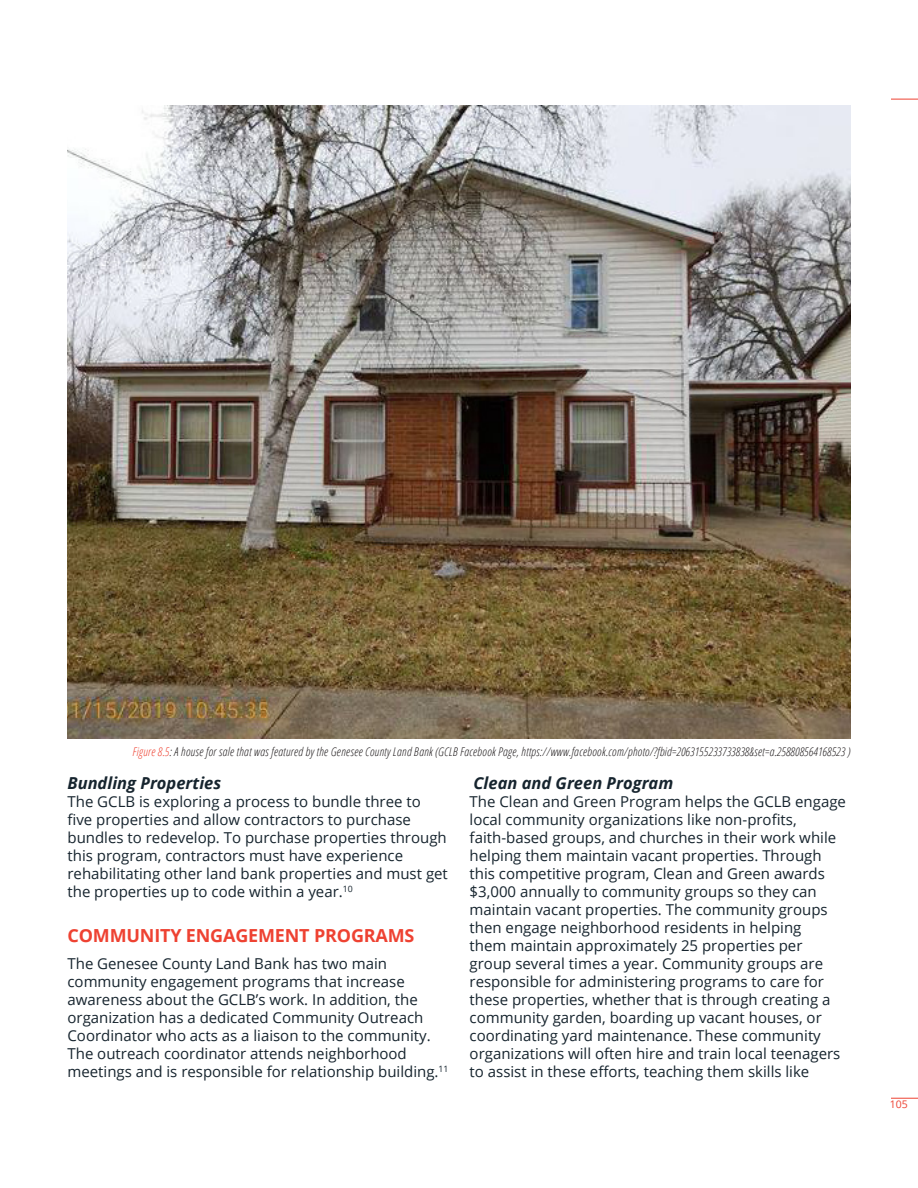
<style>
.page{position:relative;width:918px;height:1188px;background:#fff}
.page>*{position:absolute;margin:0;border:0;box-sizing:border-box;transform-origin:0 0}
.Title_-_Align_Left{font:700 18px "Open Sans";letter-spacing:-.01em;color:#ee4232}
.Body_Text{font:italic 700 16.5px "Open Sans";color:#16242e}
.Byline_Title_-_Align{font:italic 700 16.5px "Open Sans";color:#16242e}
.Body_Text-2{font:15px/18px "Open Sans";color:#16242e}
.Image_Caption{font:italic 300 condensed 12px "Open Sans";letter-spacing:.02em;color:#231f20}
.t1{font:10.5px "Open Sans";color:#ee4232}
.s1{color:#ee4232}
</style>
<div class="page">
<svg style="left:891px;top:99px;width:27px;height:1px"></svg>
<svg style="left:891px;top:1098px;width:27px;height:1px"></svg>
<img style="left:68px;top:105px;width:782px;height:633px">
<p class="Image_Caption" style="left:133px;top:743px;width:720px"><span class="s1">Figure 8.5</span>: A house for sale that was featured by the Genesee County Land Bank (GCLB Facebook Page, https://www.facebook.com/photo/?fbid=2063155233733838&amp;set=a.258808564168523 )</p>
<p class="Body_Text" style="left:474px;top:771px;width:201px">Clean and Green Program</p>
<p class="Body_Text-2" style="left:470px;top:792px;width:378px">The Clean and Green Program helps the GCLB engage local community organizations like non-profits, faith-based groups, and churches in their work while helping them maintain vacant properties. Through this competitive program, Clean and Green awards $3,000 annually to community groups so they can maintain vacant properties. The community groups then engage neighborhood residents in helping<br>them maintain approximately 25 properties per group several times a year. Community groups are responsible for administering programs to care for these properties, whether that is through creating a community garden, boarding up vacant houses, or coordinating yard maintenance. These community organizations will often hire and train local teenagers to assist in these efforts, teaching them skills like</p>
<p class="Byline_Title_-_Align" style="left:68px;top:771px;width:155px">Bundling Properties</p>
<p class="Body_Text-2" style="left:68px;top:792px;width:382px">The GCLB is exploring a process to bundle three to five properties and allow contractors to purchase bundles to redevelop. To purchase properties through this program, contractors must have experience rehabilitating other land bank properties and must get the properties up to code within a year.<sup>10</sup></p>
<p class="Title_-_Align_Left" style="left:68px;top:923px;width:349px">COMMUNITY ENGAGEMENT PROGRAMS</p>
<p class="Body_Text-2" style="left:68px;top:954px;width:383px">The Genesee County Land Bank has two main community engagement programs that increase awareness about the GCLB’s work. In addition, the organization has a dedicated Community Outreach Coordinator who acts as a liaison to the community.<br>The outreach coordinator attends neighborhood meetings and is responsible for relationship building.<sup>11</sup></p>
<p class="t1" style="left:890px;top:1097px;width:20px">105</p>
</div>
